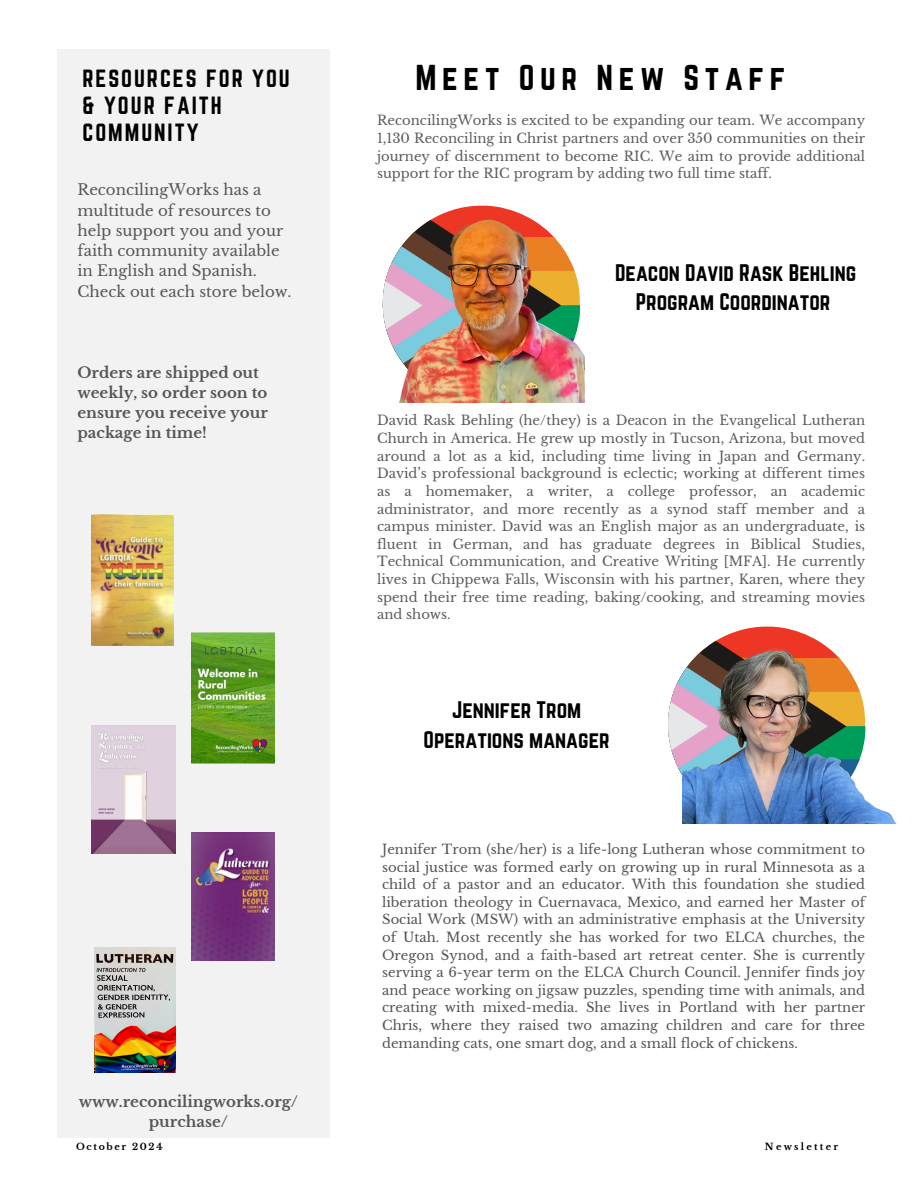
<style>
.page{position:relative;width:918px;height:1188px;background:#fff}
.page>*{position:absolute;margin:0;border:0;box-sizing:border-box;transform-origin:0 0}
.t1{font:31.5px "Norwester";letter-spacing:.18em;color:#000}
.t2{font:21.75px/27px "Norwester";letter-spacing:.09em;color:#000}
.t3{font:21px/29.2px "Norwester";color:#000;text-align:center}
.t4{font:15px/20.2px "Libre Baskerville";color:#000}
.t5{font:700 15px/20.2px "Libre Baskerville";color:#000}
.t6{font:13.2px/17.7px "Libre Baskerville";color:#000;text-align:justify}
.t7{font:13.2px/17.5px "Libre Baskerville";color:#545454;text-align:justify}
.t8{font:700 9.3px "Libre Baskerville";letter-spacing:.18em;color:#000}
.t9{font:700 9.3px "Libre Baskerville";letter-spacing:.24em;color:#000}
</style>
<div class="page">
<div style="left:57px;top:50px;width:273px;height:1088px;background:#f2f2f2"></div>
<svg style="left:438px;top:206px;width:87px;height:10px"></svg>
<img style="left:382px;top:216px;width:203px;height:187px">
<svg style="left:668px;top:626px;width:159px;height:149px"></svg>
<img style="left:682px;top:647px;width:214px;height:176px">
<img style="left:92px;top:515px;width:82px;height:130px">
<img style="left:191px;top:832px;width:83px;height:129px">
<img style="left:92px;top:725px;width:83px;height:128px">
<img style="left:191px;top:633px;width:83px;height:130px">
<img style="left:94px;top:948px;width:81px;height:124px">
<p class="t2" style="left:83px;top:65px;width:209px">RESOURCES FOR YOU &amp; YOUR FAITH<br>COMMUNITY</p>
<p class="t4" style="left:78px;top:180px;width:216px">ReconcilingWorks has a multitude of resources to help support you and your faith community available in English and Spanish.<br>Check out each store below.</p>
<p class="t5" style="left:78px;top:362px;width:192px">Orders are shipped out weekly, so order soon to ensure you receive your package in time!</p>
<p class="t5" style="left:79px;top:1091px;width:221px;text-align:center">www.reconcilingworks.org/ purchase/</p>
<p class="t1" style="left:416px;top:59px;width:372px">Meet Our New Staff</p>
<p class="t6" style="left:377px;top:112px;width:490px">ReconcilingWorks is excited to be expanding our team. We accompany 1,130 Reconciling in Christ partners and over 350 communities on their journey of discernment to become RIC. We aim to provide additional support for the RIC program by adding two full time staff.</p>
<h2 class="t3" style="left:615px;top:258px;width:243px">Deacon David Rask Behling<br>Program Coordinator</h2>
<p class="t6" style="left:377px;top:412px;width:490px">David Rask Behling (he/they) is a Deacon in the Evangelical Lutheran Church in America. He grew up mostly in Tucson, Arizona, but moved around a lot as a kid, including time living in Japan and Germany.<br>David’s professional background is eclectic; working at different times as a homemaker, a writer, a college professor, an academic administrator, and more recently as a synod staff member and a campus minister. David was an English major as an undergraduate, is fluent in German, and has graduate degrees in Biblical Studies, Technical Communication, and Creative Writing [MFA]. He currently lives in Chippewa Falls, Wisconsin with his partner, Karen, where they spend their free time reading, baking/cooking, and streaming movies and shows.</p>
<p class="t3" style="left:424px;top:695px;width:188px">Jennifer Trom<br>Operations manager</p>
<p class="t7" style="left:382px;top:841px;width:485px">Jennifer Trom (she/her) is a life-long Lutheran whose commitment to social justice was formed early on growing up in rural Minnesota as a child of a pastor and an educator. With this foundation she studied liberation theology in Cuernavaca, Mexico, and earned her Master of Social Work (MSW) with an administrative emphasis at the University of Utah. Most recently she has worked for two ELCA churches, the Oregon Synod, and a faith-based art retreat center. She is currently serving a 6-year term on the ELCA Church Council. Jennifer finds joy and peace working on jigsaw puzzles, spending time with animals, and creating with mixed-media. She lives in Portland with her partner Chris, where they raised two amazing children and care for three demanding cats, one smart dog, and a small flock of chickens.</p>
<p class="t8" style="left:76px;top:1141px;width:88px">October 2024</p>
<h3 class="t9" style="left:765px;top:1141px;width:75px">Newsletter</h3>
</div>
